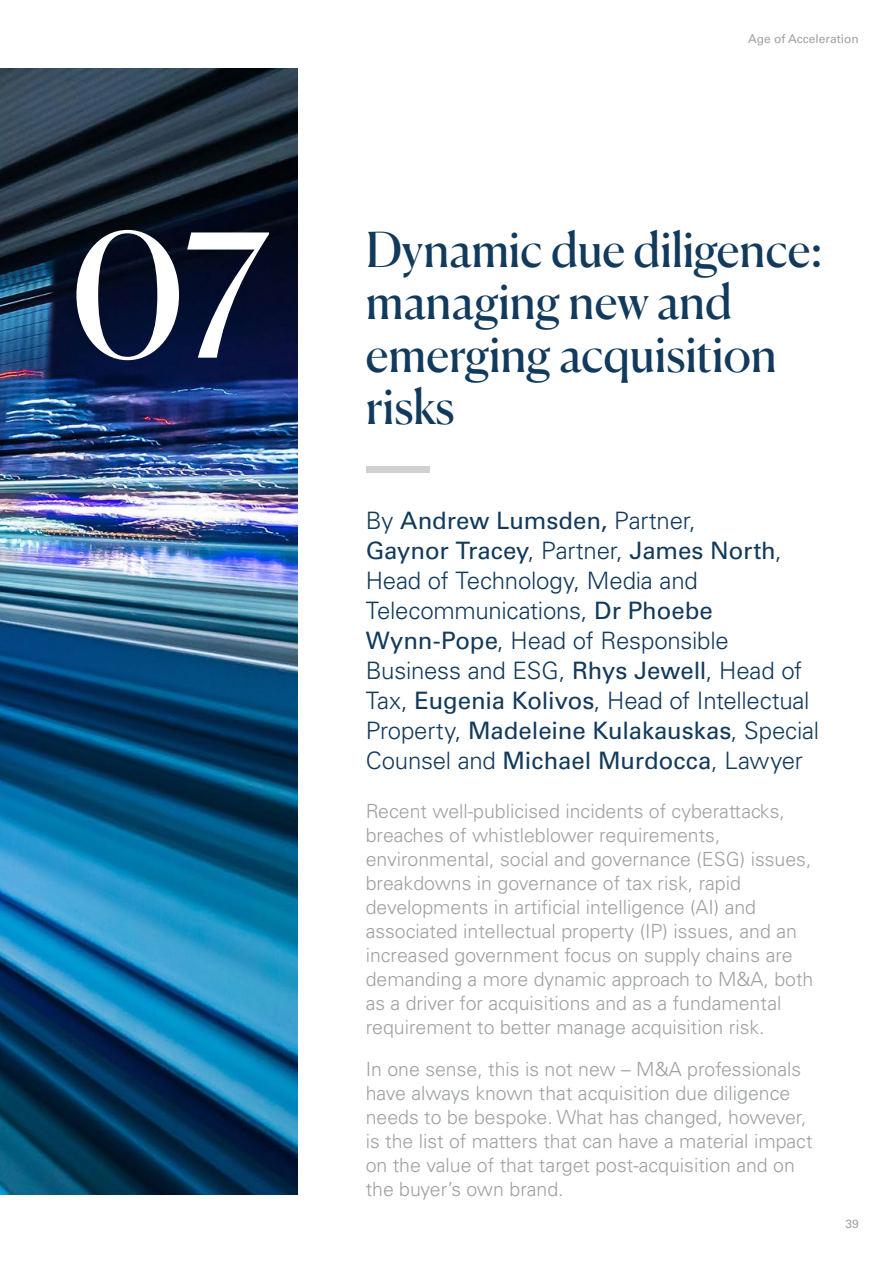
<style>
.page{position:relative;width:893px;height:1263px;background:#fff}
.page>*{position:absolute;margin:0;border:0;box-sizing:border-box;transform-origin:0 0}
.t1{font:171px "Canela";color:#fff}
.t2{font:48px/52.5px "Canela";letter-spacing:-.005em;color:#123a5c}
.t3{font:300 24px/30px "Univers LT Std";letter-spacing:-.01em;color:#123a5c}
.t4{font:300 19.5px/24px "Univers LT Std";color:#9ea1a2}
.t5{font:12px "Univers LT Std";color:#9ea1a2}
.s1{font-weight:400}
</style>
<div class="page">
<img style="left:0;top:68px;width:298px;height:1127px">
<div style="left:366px;top:466px;width:63px;height:7px;background:#cfd0d2"></div>
<h1 class="t1" style="left:70px;top:163px;width:202px">07</h1>
<p class="t5" style="left:748px;top:31px;width:112px">Age of Acceleration</p>
<h2 class="t2" style="left:366px;top:219px;width:459px">Dynamic due diligence: managing new and emerging acquisition risks</h2>
<p class="t3" style="left:366px;top:505px;width:455px">By <span class="s1">Andrew Lumsden,</span> Partner,<br><span class="s1">Gaynor Tracey</span>, Partner, <span class="s1">James North</span>, Head of Technology, Media and Telecommunications, <span class="s1">Dr Phoebe Wynn‑Pope</span>, Head of Responsible Business and ESG, <span class="s1">Rhys Jewell</span>, Head of Tax, <span class="s1">Eugenia Kolivos</span>, Head of Intellectual Property, <span class="s1">Madeleine Kulakauskas</span>, Special Counsel and <span class="s1">Michael Murdocca</span>, Lawyer</p>
<p class="t4" style="left:366px;top:799px;width:449px">Recent well-publicised incidents of cyberattacks, breaches of whistleblower requirements, environmental, social and governance (ESG) issues, breakdowns in governance of tax risk, rapid developments in artificial intelligence (AI) and associated intellectual property (IP) issues, and an increased government focus on supply chains are demanding a more dynamic approach to M&amp;A, both as a driver for acquisitions and as a fundamental requirement to better manage acquisition risk.</p>
<p class="t4" style="left:366px;top:1057px;width:448px">In one sense, this is not new – M&amp;A professionals have always known that acquisition due diligence needs to be bespoke. What has changed, however, is the list of matters that can have a material impact on the value of that target post-acquisition and on the buyer’s own brand.</p>
<p class="t5" style="left:846px;top:1217px;width:15px">39</p>
</div>
